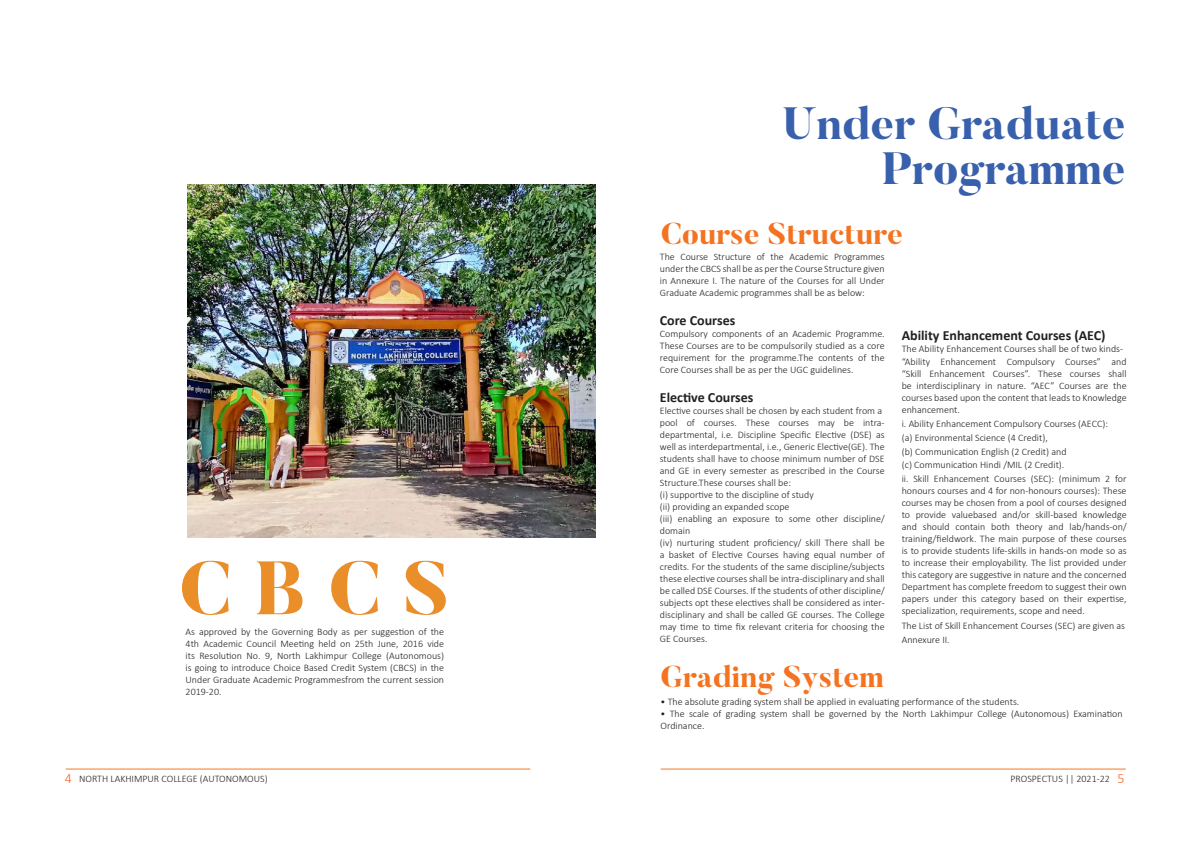
<style>
.page{position:relative;width:1191px;height:842px;background:#fff}
.page>*{position:absolute;margin:0;border:0;box-sizing:border-box;transform-origin:0 0}
.t1{font:800 75px "Butler";color:#e98e28}
.t2{font:800 45px/45px "Butler";color:#3960ac;text-align:right}
.t3{font:800 30px "Butler";color:#f47321}
.t4{font:700 14px "Calibri";color:#231f20}
.t5{font:300 10px/12px "Calibri";color:#231f20;text-align:justify}
</style>
<div class="page">
<hr style="left:66px;top:769px;width:464px;height:1px;background:#f47821">
<hr style="left:660px;top:769px;width:465px;height:1px;background:#f47821">
<img style="left:188px;top:185px;width:407px;height:352px">
<h1 class="t1" style="left:179px;top:540px;width:272px">CBCS</h1>
<p class="t5" style="left:186px;top:626px;width:260px">As approved by the Governing Body as per suggestion of the 4th Academic Council Meeting held on 25th June, 2016 vide its Resolution No. 9, North Lakhimpur College (Autonomous) is going to introduce Choice Based Credit System (CBCS) in the Under Graduate Academic Programmesfrom the current session 2019-20.</p>
<h2 class="t2" style="left:782px;top:102px;width:345px">Under Graduate<br>Programme</h2>
<h3 class="t3" style="left:660px;top:215px;width:244px">Course Structure</h3>
<p class="t5" style="left:660px;top:251px;width:226px">The Course Structure of the Academic Programmes under the CBCS shall be as per the Course Structure given in Annexure I. The nature of the Courses for all Under Graduate Academic programmes shall be as below:</p>
<h3 class="t4" style="left:660px;top:310px;width:77px">Core Courses</h3>
<p class="t5" style="left:660px;top:327px;width:226px">Compulsory components of an Academic Programme.<br>These Courses are to be compulsorily studied as a core requirement for the programme.The contents of the Core Courses shall be as per the UGC guidelines.</p>
<h3 class="t4" style="left:660px;top:387px;width:95px">Elective Courses</h3>
<p class="t5" style="left:660px;top:404px;width:226px;text-align:left">Elective courses shall be chosen by each student from a pool of courses. These courses may be intra&shy;departmental, i.e. Discipline Specific Elective (DSE) as well as interdepartmental, i.e., Generic Elective(GE). The students shall have to choose minimum number of DSE and GE in every semester as prescribed in the Course Structure.These courses shall be:<br>(i) supportive to the discipline of study<br>(ii) providing an expanded scope<br>(iii) enabling an exposure to some other discipline/ domain<br>(iv) nurturing student proficiency/ skill There shall be a basket of Elective Courses having equal number of credits. For the students of the same discipline/subjects these elective courses shall be intra-disciplinary and shall be called DSE Courses. If the students of other discipline/ subjects opt these electives shall be considered as inter&shy;disciplinary and shall be called GE courses. The College may time to time fix relevant criteria for choosing the GE Courses.</p>
<h3 class="t4" style="left:901px;top:325px;width:205px">Ability Enhancement Courses (AEC)</h3>
<p class="t5" style="left:901px;top:341px;width:226px;line-height:13.7px">The Ability Enhancement Courses shall be of two kinds-“Ability Enhancement Compulsory Courses” and</p>
<p class="t5" style="left:901px;top:368px;width:226px">“Skill Enhancement Courses”. These courses shall be interdisciplinary in nature. “AEC” Courses are the courses based upon the content that leads to Knowledge enhancement.</p>
<p class="t5" style="left:901px;top:417px;width:226px;line-height:13.7px;text-align:left">i. Ability Enhancement Compulsory Courses (AECC):<br>(a) Environmental Science (4 Credit),<br>(b) Communication English (2 Credit) and<br>(c) Communication Hindi /MIL (2 Credit).<br>ii. Skill Enhancement Courses (SEC): (minimum 2 for</p>
<p class="t5" style="left:901px;top:484px;width:226px">honours courses and 4 for non-honours courses): These courses may be chosen from a pool of courses designed to provide valuebased and/or skill-based knowledge and should contain both theory and lab/hands-on/ training/fieldwork. The main purpose of these courses is to provide students life-skills in hands-on mode so as to increase their employability. The list provided under this category are suggestive in nature and the concerned Department has complete freedom to suggest their own papers under this category based on their expertise, specialization, requirements, scope and need.</p>
<p class="t5" style="left:901px;top:618px;width:225px;line-height:13.7px">The List of Skill Enhancement Courses (SEC) are given as<br>Annexure II.</p>
<h3 class="t3" style="left:660px;top:658px;width:225px">Grading System</h3>
<p class="t5" style="left:660px;top:696px;width:360px">• The absolute grading system shall be applied in evaluating performance of the students.</p>
<p class="t5" style="left:660px;top:708px;width:464px">• The scale of grading system shall be governed by the North Lakhimpur College (Autonomous) Examination<br>Ordinance.</p>
<p class="t5" style="left:79px;top:773px;width:190px">NORTH LAKHIMPUR COLLEGE (AUTONOMOUS)</p>
<p class="t5" style="left:1010px;top:773px;width:101px">PROSPECTUS || 2021-22</p>
</div>
